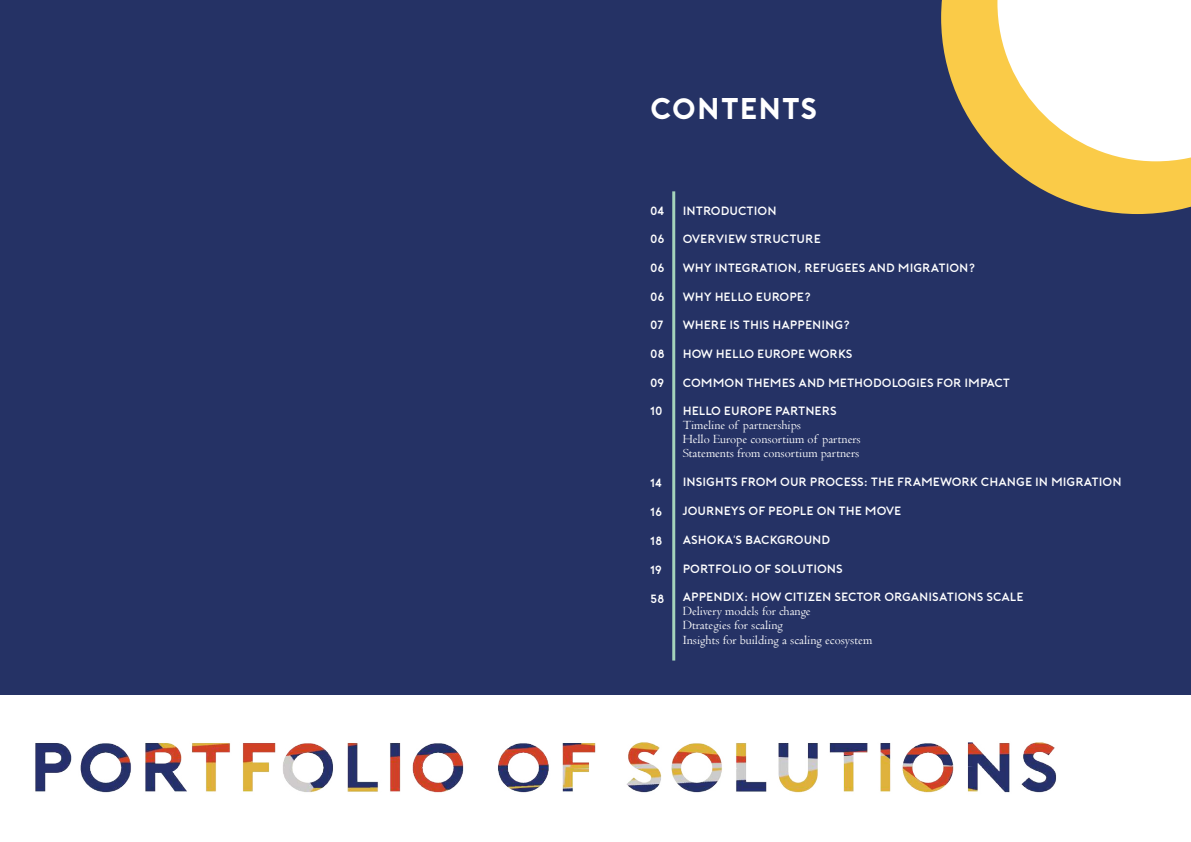
<style>
.page{position:relative;width:1191px;height:842px;background:#fff}
.page>*{position:absolute;margin:0;border:0;box-sizing:border-box;transform-origin:0 0}
.t1{font:700 30px "Porter";color:#fff}
.t2{font:13px/14px "Centaur";color:#fff}
.t3{font:500 12px "Porter";color:#fff}
</style>
<div class="page">
<div style="left:0;top:0;width:1191px;height:694px;background:#253265"></div>
<svg style="left:941px;top:0;width:250px;height:214px;fill:#facb48"></svg>
<img style="left:35px;top:742px;width:1021px;height:51px">
<svg style="left:997px;top:0;width:194px;height:161px;background:#fdf5df"></svg>
<hr style="left:672px;top:191px;width:3px;height:469px;background:#a4d3bb">
<h1 class="t1" style="left:650px;top:92px;width:169px">CONTENTS</h1>
<p class="t3" style="left:650px;top:204px;width:16px">04</p>
<p class="t3" style="left:650px;top:233px;width:16px">06</p>
<p class="t3" style="left:650px;top:261px;width:16px">06</p>
<p class="t3" style="left:650px;top:290px;width:16px">06</p>
<p class="t3" style="left:650px;top:319px;width:15px">07</p>
<p class="t3" style="left:650px;top:347px;width:16px">08</p>
<p class="t3" style="left:650px;top:376px;width:16px">09</p>
<p class="t3" style="left:650px;top:405px;width:14px">10</p>
<p class="t3" style="left:650px;top:477px;width:14px">14</p>
<p class="t3" style="left:650px;top:505px;width:14px">16</p>
<p class="t3" style="left:650px;top:534px;width:14px">18</p>
<p class="t3" style="left:650px;top:563px;width:14px">19</p>
<p class="t3" style="left:650px;top:592px;width:16px">58</p>
<p class="t3" style="left:682px;top:204px;width:95px">INTRODUCTION</p>
<p class="t3" style="left:682px;top:232px;width:140px">OVERVIEW STRUCTURE</p>
<p class="t3" style="left:682px;top:261px;width:295px">WHY INTEGRATION, REFUGEES AND MIGRATION?</p>
<p class="t3" style="left:682px;top:290px;width:131px">WHY HELLO EUROPE?</p>
<p class="t3" style="left:682px;top:319px;width:170px">WHERE IS THIS HAPPENING?</p>
<p class="t3" style="left:682px;top:347px;width:171px">HOW HELLO EUROPE WORKS</p>
<p class="t3" style="left:682px;top:376px;width:329px">COMMON THEMES AND METHODOLOGIES FOR IMPACT</p>
<p class="t3" style="left:682px;top:405px;width:156px">HELLO EUROPE PARTNERS</p>
<p class="t2" style="left:682px;top:418px;width:179px">Timeline of partnerships<br>Hello Europe consortium of partners<br>Statements from consortium partners</p>
<p class="t3" style="left:682px;top:475px;width:440px">INSIGHTS FROM OUR PROCESS: THE FRAMEWORK CHANGE IN MIGRATION</p>
<p class="t3" style="left:682px;top:504px;width:220px">JOURNEYS OF PEOPLE ON THE MOVE</p>
<p class="t3" style="left:682px;top:533px;width:149px">ASHOKA'S BACKGROUND</p>
<p class="t3" style="left:682px;top:562px;width:162px">PORTFOLIO OF SOLUTIONS</p>
<p class="t3" style="left:682px;top:591px;width:342px">APPENDIX: HOW CITIZEN SECTOR ORGANISATIONS SCALE</p>
<p class="t2" style="left:682px;top:604px;width:191px">Delivery models for change<br>Dtrategies for scaling<br>Insights for building a scaling ecosystem</p>
</div>
